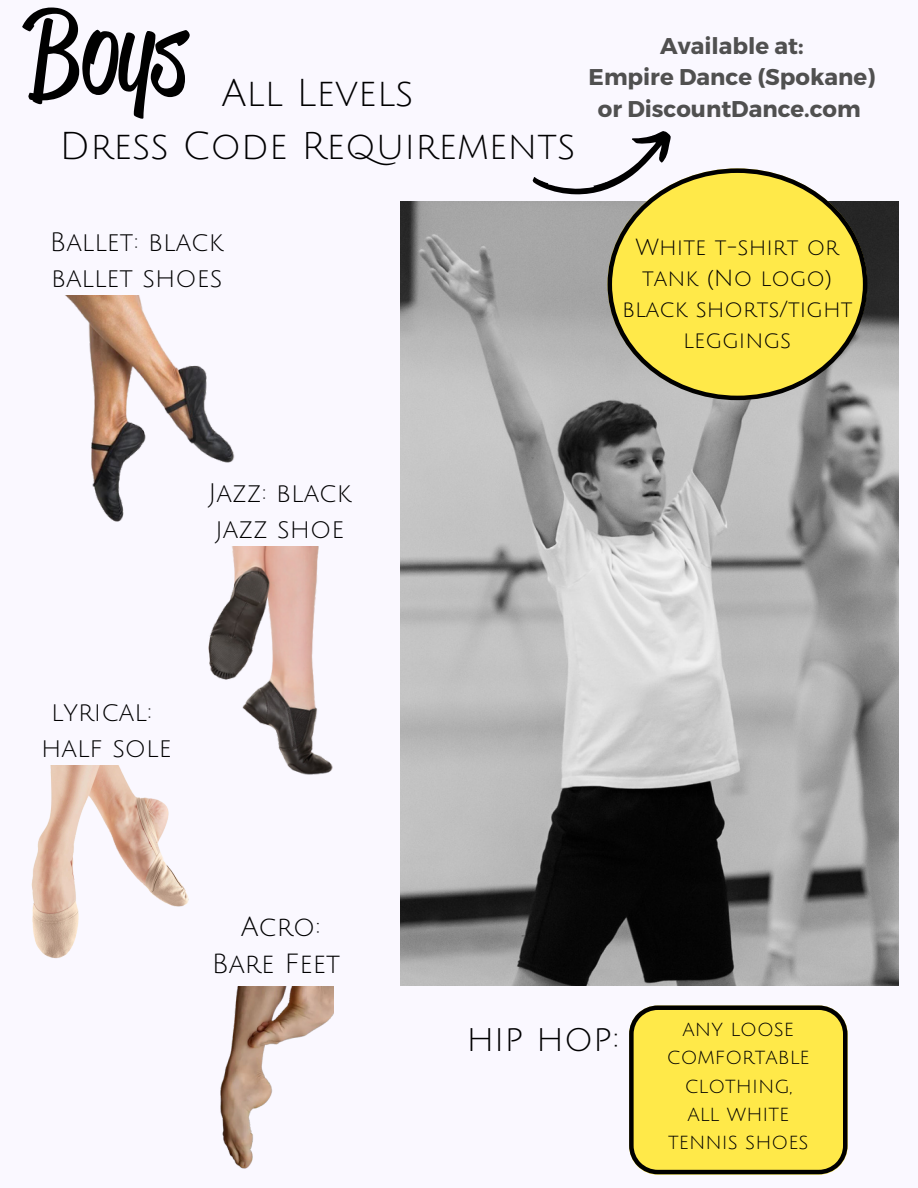
<style>
.page{position:relative;width:918px;height:1188px;background:#faf8ff}
.page>*{position:absolute;margin:0;border:0;box-sizing:border-box;transform-origin:0 0}
.t1{font:116.1px "Reklame Script";color:#000}
.t2{font:37.8px "Julius Sans One";color:#000}
.t3{font:35.7px "Julius Sans One";color:#000}
.t4{font:27px "Julius Sans One";color:#000}
.t5{font:26.1px/35.8px "Julius Sans One";color:#000}
.t6{font:700 22.8px "Montserrat";color:#505050}
.t7{font:22.65px/31.2px "Julius Sans One";color:#000}
.t8{font:20.7px/28.3px "Julius Sans One";color:#000;text-align:center}
</style>
<div class="page">
<img style="left:401px;top:202px;width:498px;height:784px">
<svg style="left:531px;top:131px;width:140px;height:85px"></svg>
<svg style="left:608px;top:168px;width:259px;height:232px;background:#e1d15c"></svg>
<img style="left:65px;top:295px;width:170px;height:227px">
<img style="left:31px;top:765px;width:158px;height:194px">
<img style="left:159px;top:547px;width:174px;height:241px">
<img style="left:220px;top:986px;width:113px;height:183px">
<svg style="left:629px;top:1005px;width:219px;height:170px;background:#e9d547"></svg>
<p class="t1" style="left:27px;top:-21px;width:161px">Boys</p>
<p class="t2" style="left:222px;top:74px;width:193px">All Levels</p>
<p class="t2" style="left:60px;top:127px;width:517px">Dress Code Requirements</p>
<p class="t6" style="left:660px;top:31px;width:145px">Available at:</p>
<p class="t6" style="left:589px;top:62px;width:288px">Empire Dance (Spokane)</p>
<p class="t6" style="left:598px;top:94px;width:264px">or DiscountDance.com</p>
<p class="t5" style="left:50px;top:225px;width:175px">Ballet: black ballet shoes</p>
<p class="t7" style="left:636px;top:232px;width:205px">White t-shirt or tank (No logo)</p>
<p class="t7" style="left:622px;top:294px;width:232px;text-align:center">black shorts/tight leggings</p>
<p class="t5" style="left:208px;top:476px;width:145px">Jazz: black jazz shoe</p>
<p class="t5" style="left:51px;top:695px;width:103px">lyrical:</p>
<p class="t5" style="left:41px;top:731px;width:132px">half sole</p>
<p class="t4" style="left:241px;top:913px;width:82px">Acro:</p>
<p class="t4" style="left:212px;top:950px;width:130px">Bare Feet</p>
<p class="t3" style="left:466px;top:1020px;width:155px">hip hop:</p>
<p class="t8" style="left:667px;top:1015px;width:144px">any loose comfortable clothing,</p>
<p class="t8" style="left:668px;top:1100px;width:142px">all white tennis shoes</p>
</div>
